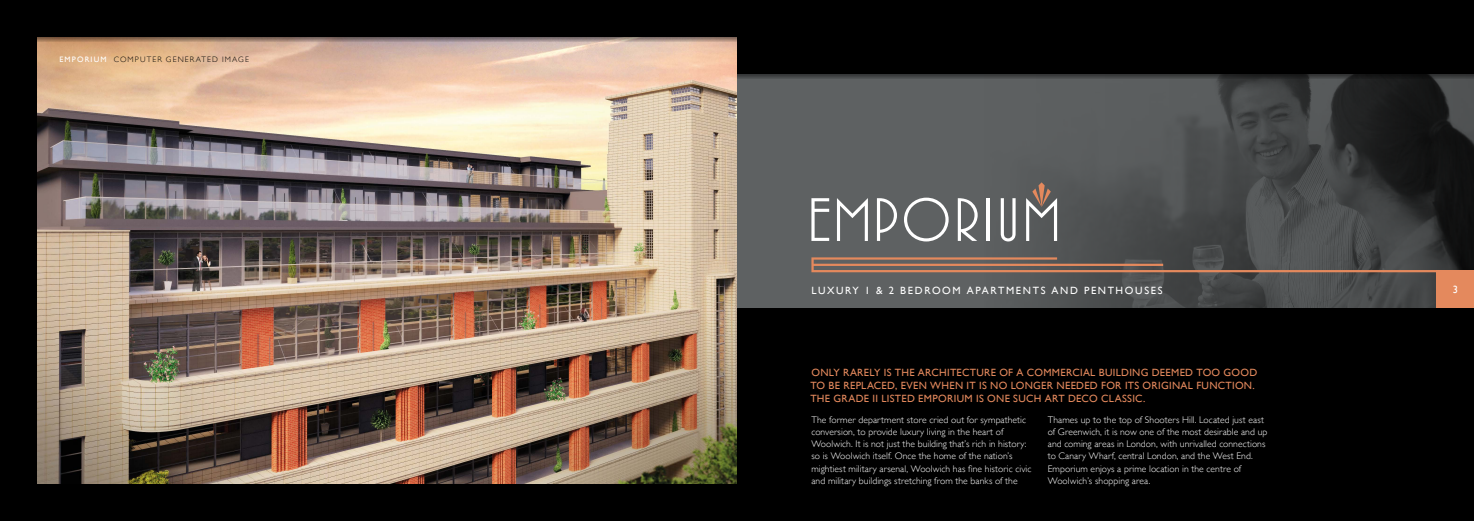
<style>
.page{position:relative;width:1474px;height:521px;background:#fff}
.page>*{position:absolute;margin:0;border:0;box-sizing:border-box;transform-origin:0 0}
.t1{font:10.5px/13.1px "Gill Sans";letter-spacing:.03em;color:#e4895d}
.t2{font:10.5px "Gill Sans";letter-spacing:.155em;color:#fff}
.t3{font:300 9.62px/12.2px "Gill Sans";letter-spacing:.005em;color:#fff}
.t4{font:300 7.88px "Gill Sans";letter-spacing:.14em;color:#000}
.s1{font-weight:400;color:#fff}
</style>
<div class="page">
<div style="left:0;top:0;width:1473px;height:521px;background:#000"></div>
<div style="left:135px;top:74px;width:1338px;height:234px;background:#5e6162"></div>
<img style="left:984px;top:79px;width:489px;height:229px">
<div style="left:1436px;top:270px;width:37px;height:38px;background:#e4895d"></div>
<svg style="left:811px;top:257px;width:662px;height:15px"></svg>
<svg style="left:811px;top:198px;width:18px;height:43px"></svg>
<svg style="left:877px;top:198px;width:20px;height:43px"></svg>
<svg style="left:904px;top:198px;width:44px;height:43px"></svg>
<svg style="left:957px;top:198px;width:20px;height:43px"></svg>
<hr style="left:986px;top:198px;width:3px;height:43px;background:#fff">
<svg style="left:1000px;top:198px;width:15px;height:43px"></svg>
<svg style="left:837px;top:198px;width:31px;height:43px"></svg>
<svg style="left:1026px;top:182px;width:31px;height:59px"></svg>
<svg style="left:737px;top:74px;width:736px;height:5px;background:#383a3a"></svg>
<img style="left:37px;top:42px;width:700px;height:442px">
<svg style="left:37px;top:37px;width:700px;height:5px;background:#957d72"></svg>
<p class="t4" style="left:60px;top:53px;width:191px"><span class="s1">EMPORIUM</span> COMPUTER GENERATED IMAGE</p>
<p class="t2" style="left:811px;top:284px;width:353px">LUXURY 1 &amp; 2 BEDROOM APARTMENTS AND PENTHOUSES</p>
<p class="t1" style="left:810px;top:365px;width:448px">ONLY RARELY IS THE ARCHITECTURE OF A COMMERCIAL BUILDING DEEMED TOO GOOD<br>TO BE REPLACED, EVEN WHEN IT IS NO LONGER NEEDED FOR ITS ORIGINAL FUNCTION.<br>THE GRADE II LISTED EMPORIUM IS ONE SUCH ART DECO CLASSIC.</p>
<p class="t3" style="left:811px;top:413px;width:221px">The former department store cried out for sympathetic conversion, to provide luxury living in the heart of Woolwich. It is not just the building that’s rich in history: so is Woolwich itself. Once the home of the nation’s mightiest military arsenal, Woolwich has fine historic civic and military buildings stretching from the banks of the</p>
<p class="t3" style="left:1047px;top:413px;width:221px">Thames up to the top of Shooters Hill. Located just east of Greenwich, it is now one of the most desirable and up and coming areas in London, with unrivalled connections to Canary Wharf, central London, and the West End.<br>Emporium enjoys a prime location in the centre of Woolwich’s shopping area.</p>
<p class="t2" style="left:1452px;top:283px;width:7px">3</p>
</div>
